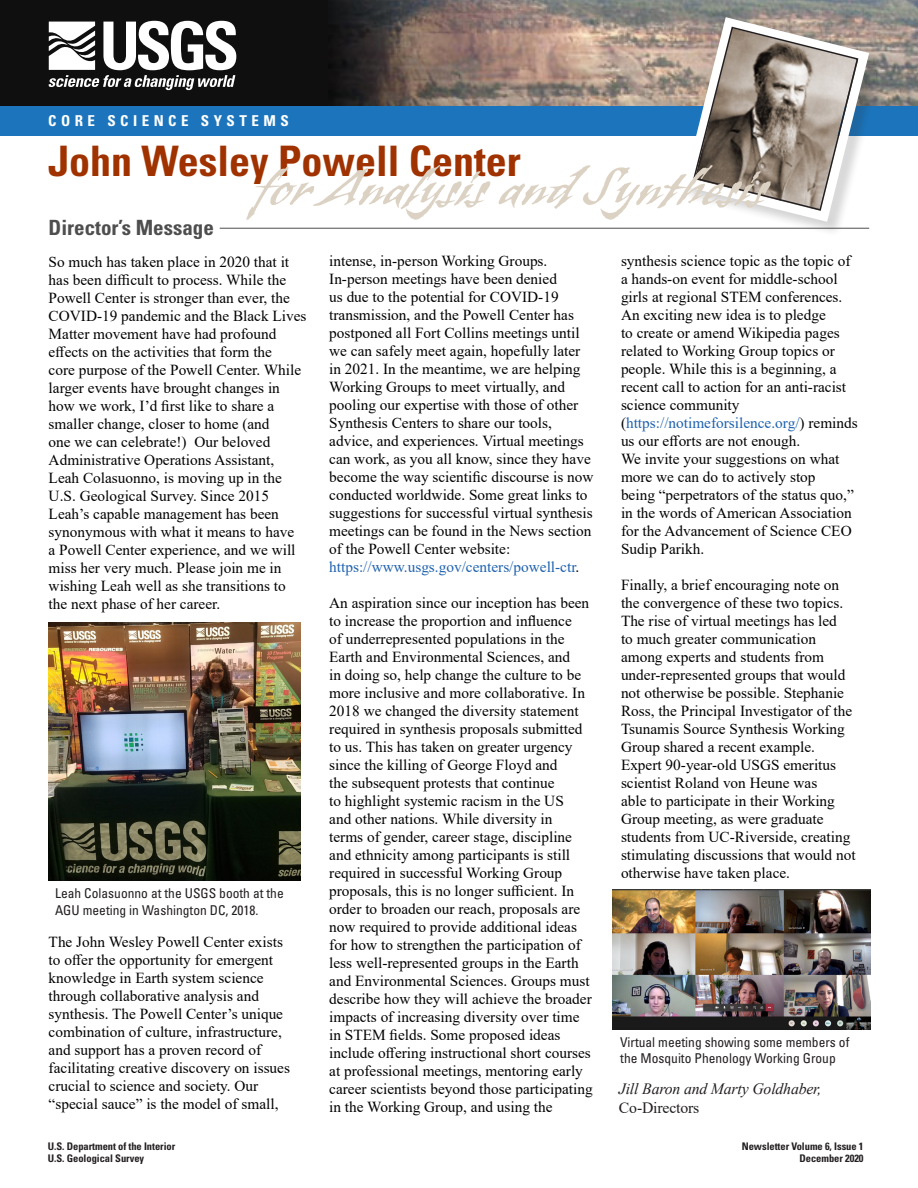
<style>
.page{position:relative;width:918px;height:1188px;background:#fff}
.page>*{position:absolute;margin:0;border:0;box-sizing:border-box;transform-origin:0 0}
.Heading_1{font:52.5px "Banshee Std";color:#dcd2c4}
.Body_Text{font:700 condensed 42px "Univers";color:#a03200}
.t1{font:700 condensed 21px "Univers";color:#4e4e4e}
.t2{font:italic 15.75px "Times New Roman";letter-spacing:-.01em;color:#231f20}
.t3{font:15.75px "Times New Roman";letter-spacing:-.01em;color:#231f20}
.t4{font:15.3px/18px "Times New Roman";color:#000}
.Heading_1-2{font:700 condensed 15px "Univers";letter-spacing:.3em;color:#fff}
.Heading_1-3{font:condensed 13.5px/16.2px "Univers";color:#231f20}
.DBID{font:700 condensed 10.5px/12px "Univers";letter-spacing:-.005em;color:#231f20;text-align:right}
.s1{color:#1d61ae}
</style>
<div class="page">
<div style="left:0;top:0;width:918px;height:119px;background:#0e0f0e"></div>
<img style="left:334px;top:1px;width:584px;height:105px">
<div style="left:0;top:106px;width:918px;height:30px;background:#1c75bc"></div>
<div style="left:684px;top:18px;width:200px;height:219px;background:#231f20;opacity:.2"></div>
<svg style="left:678px;top:12px;width:197px;height:215px"></svg>
<svg style="left:48px;top:21px;width:188px;height:69px"></svg>
<hr style="left:220px;top:228px;width:649px;height:1px;background:#4e4e4e">
<img style="left:49px;top:622px;width:252px;height:258px">
<img style="left:613px;top:890px;width:258px;height:140px">
<p class="Heading_1-2" style="left:48px;top:112px;width:242px">CORE SCIENCE SYSTEMS</p>
<p class="Heading_1" style="left:257px;top:155px;width:512px">for Analysis and Synthesis</p>
<p class="t1" style="left:49px;top:214px;width:167px">Director’s Message</p>
<p class="t4" style="left:49px;top:252px;width:259px">So much has taken place in 2020 that it has been difficult to process. While the Powell Center is stronger than ever, the COVID-19 pandemic and the Black Lives Matter movement have had profound effects on the activities that form the<br>core purpose of the Powell Center. While larger events have brought changes in how we work, I’d first like to share a smaller change, closer to home (and<br>one we can celebrate!) Our beloved Administrative Operations Assistant, Leah Colasuonno, is moving up in the U.S. Geological Survey. Since 2015<br>Leah’s capable management has been synonymous with what it means to have<br>a Powell Center experience, and we will miss her very much. Please join me in wishing Leah well as she transitions to the next phase of her career.</p>
<p class="Body_Text" style="left:48px;top:136px;width:474px">John Wesley Powell Center</p>
<p class="t4" style="left:621px;top:252px;width:238px">synthesis science topic as the topic of a hands-on event for middle-school girls at regional STEM conferences.<br>An exciting new idea is to pledge<br>to create or amend Wikipedia pages related to Working Group topics or people. While this is a beginning, a recent call to action for an anti-racist science community (<span class="s1">https://notimeforsilence.org/</span>) reminds us our efforts are not enough.<br>We invite your suggestions on what more we can do to actively stop<br>being “perpetrators of the status quo,” in the words of American Association for the Advancement of Science CEO Sudip Parikh.</p>
<p class="t4" style="left:621px;top:576px;width:236px">Finally, a brief encouraging note on the convergence of these two topics.<br>The rise of virtual meetings has led<br>to much greater communication among experts and students from under-represented groups that would not otherwise be possible. Stephanie Ross, the Principal Investigator of the Tsunamis Source Synthesis Working Group shared a recent example.<br>Expert 90-year-old USGS emeritus scientist Roland von Heune was<br>able to participate in their Working Group meeting, as were graduate students from UC-Riverside, creating stimulating discussions that would not otherwise have taken place.</p>
<p class="t4" style="left:329px;top:252px;width:266px">intense, in-person Working Groups.<br>In-person meetings have been denied<br>us due to the potential for COVID-19 transmission, and the Powell Center has postponed all Fort Collins meetings until we can safely meet again, hopefully later in 2021. In the meantime, we are helping Working Groups to meet virtually, and pooling our expertise with those of other Synthesis Centers to share our tools, advice, and experiences. Virtual meetings can work, as you all know, since they have become the way scientific discourse is now conducted worldwide. Some great links to suggestions for successful virtual synthesis meetings can be found in the News section of the Powell Center website: <span class="s1">https://www.usgs.gov/centers/powell-ctr</span>.</p>
<p class="t4" style="left:329px;top:594px;width:265px">An aspiration since our inception has been to increase the proportion and influence<br>of underrepresented populations in the Earth and Environmental Sciences, and<br>in doing so, help change the culture to be more inclusive and more collaborative. In 2018 we changed the diversity statement required in synthesis proposals submitted to us. This has taken on greater urgency since the killing of George Floyd and<br>the subsequent protests that continue<br>to highlight systemic racism in the US<br>and other nations. While diversity in<br>terms of gender, career stage, discipline and ethnicity among participants is still required in successful Working Group proposals, this is no longer sufficient. In order to broaden our reach, proposals are now required to provide additional ideas for how to strengthen the participation of less well-represented groups in the Earth and Environmental Sciences. Groups must describe how they will achieve the broader impacts of increasing diversity over time in STEM fields. Some proposed ideas include offering instructional short courses at professional meetings, mentoring early career scientists beyond those participating in the Working Group, and using the</p>
<p class="Heading_1-3" style="left:55px;top:885px;width:230px">Leah Colasuonno at the USGS booth at the<br>AGU meeting in Washington DC, 2018.</p>
<p class="t4" style="left:49px;top:932px;width:243px">The John Wesley Powell Center exists to offer the opportunity for emergent knowledge in Earth system science through collaborative analysis and synthesis. The Powell Center’s unique combination of culture, infrastructure, and support has a proven record of facilitating creative discovery on issues crucial to science and society. Our “special sauce” is the model of small,</p>
<p class="Heading_1-3" style="left:620px;top:1034px;width:231px">Virtual meeting showing some members of the Mosquito Phenology Working Group</p>
<p class="t2" style="left:619px;top:1078px;width:204px">Jill Baron and Marty Goldhaber,</p>
<p class="t3" style="left:619px;top:1097px;width:82px">Co-Directors</p>
<p class="DBID" style="left:48px;top:1140px;width:129px">U.S. Department of the Interior</p>
<p class="DBID" style="left:48px;top:1152px;width:98px">U.S. Geological Survey</p>
<p class="DBID" style="left:742px;top:1140px;width:123px">Newsletter Volume 6, Issue 1<br>December 2020</p>
</div>
